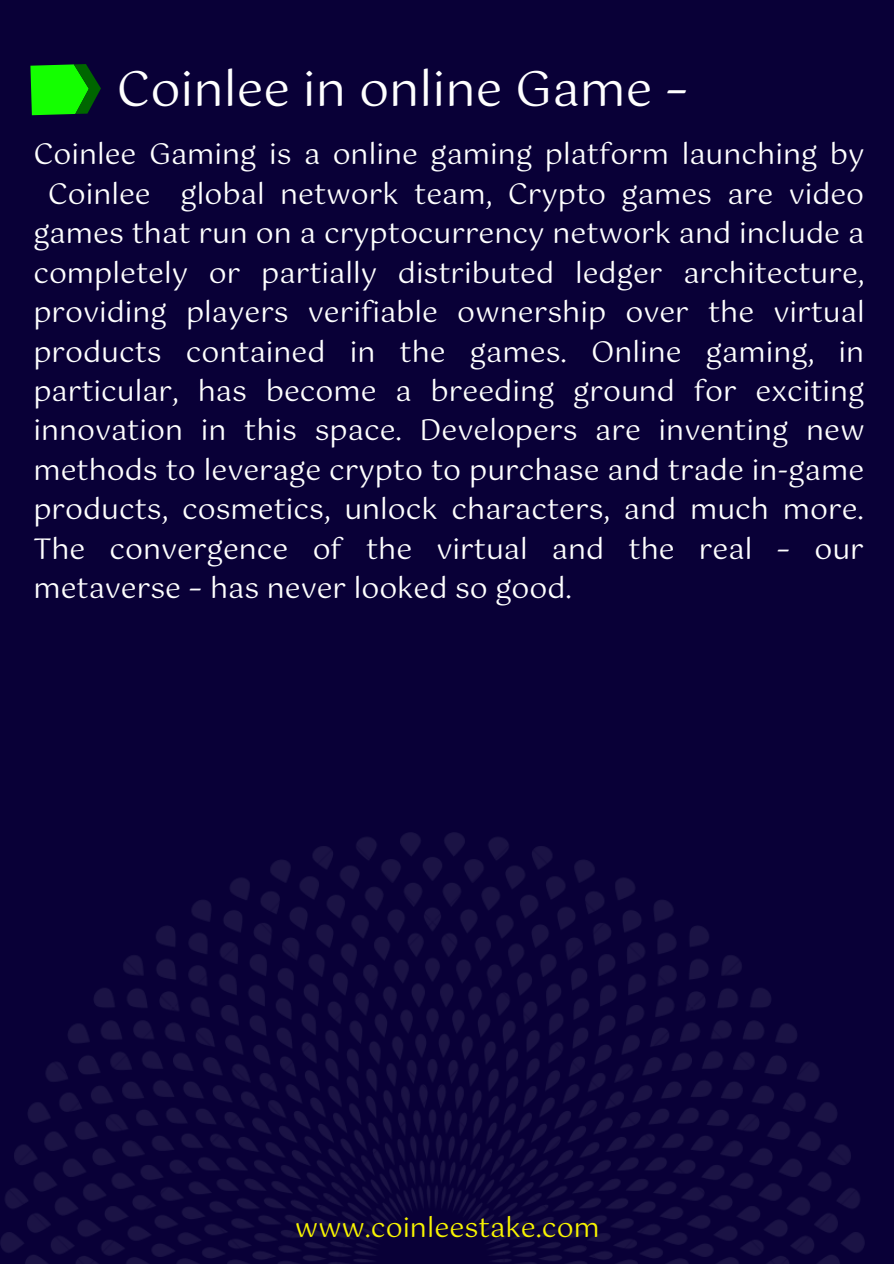
<style>
.page{position:relative;width:894px;height:1264px;background:#fff}
.page>*{position:absolute;margin:0;border:0;box-sizing:border-box;transform-origin:0 0}
.t1{font:48px "Gotu";color:#fff}
.t2{font:28.5px "Gotu";color:#fff}
.t3{font:27px "Gotu";color:#f8f400}
</style>
<div class="page">
<div style="left:0;top:0;width:893px;height:1263px;background:#090037"></div>
<img style="left:0;top:832px;width:864px;height:431px">
<svg style="left:30px;top:64px;width:71px;height:51px;background:#0fc007"></svg>
<h1 class="t1" style="left:116px;top:61px;width:573px">Coinlee in online Game –</h1>
<p class="t2" style="left:33px;top:138px;width:832px">Coinlee Gaming is a online gaming platform launching by</p>
<p class="t2" style="left:48px;top:177px;width:817px">Coinlee global network team, Crypto games are video</p>
<p class="t2" style="left:33px;top:217px;width:832px">games that run on a cryptocurrency network and include a</p>
<p class="t2" style="left:33px;top:256px;width:832px">completely or partially distributed ledger architecture,</p>
<p class="t2" style="left:33px;top:296px;width:832px">providing players verifiable ownership over the virtual</p>
<p class="t2" style="left:33px;top:335px;width:832px">products contained in the games. Online gaming, in</p>
<p class="t2" style="left:33px;top:374px;width:832px">particular, has become a breeding ground for exciting</p>
<p class="t2" style="left:33px;top:414px;width:832px">innovation in this space. Developers are inventing new</p>
<p class="t2" style="left:33px;top:453px;width:832px">methods to leverage crypto to purchase and trade in-game</p>
<p class="t2" style="left:33px;top:493px;width:831px">products, cosmetics, unlock characters, and much more.</p>
<p class="t2" style="left:33px;top:532px;width:831px">The convergence of the virtual and the real – our</p>
<p class="t2" style="left:33px;top:571px;width:540px">metaverse – has never looked so good.</p>
<p class="t3" style="left:295px;top:1211px;width:306px">www.coinleestake.com</p>
</div>
